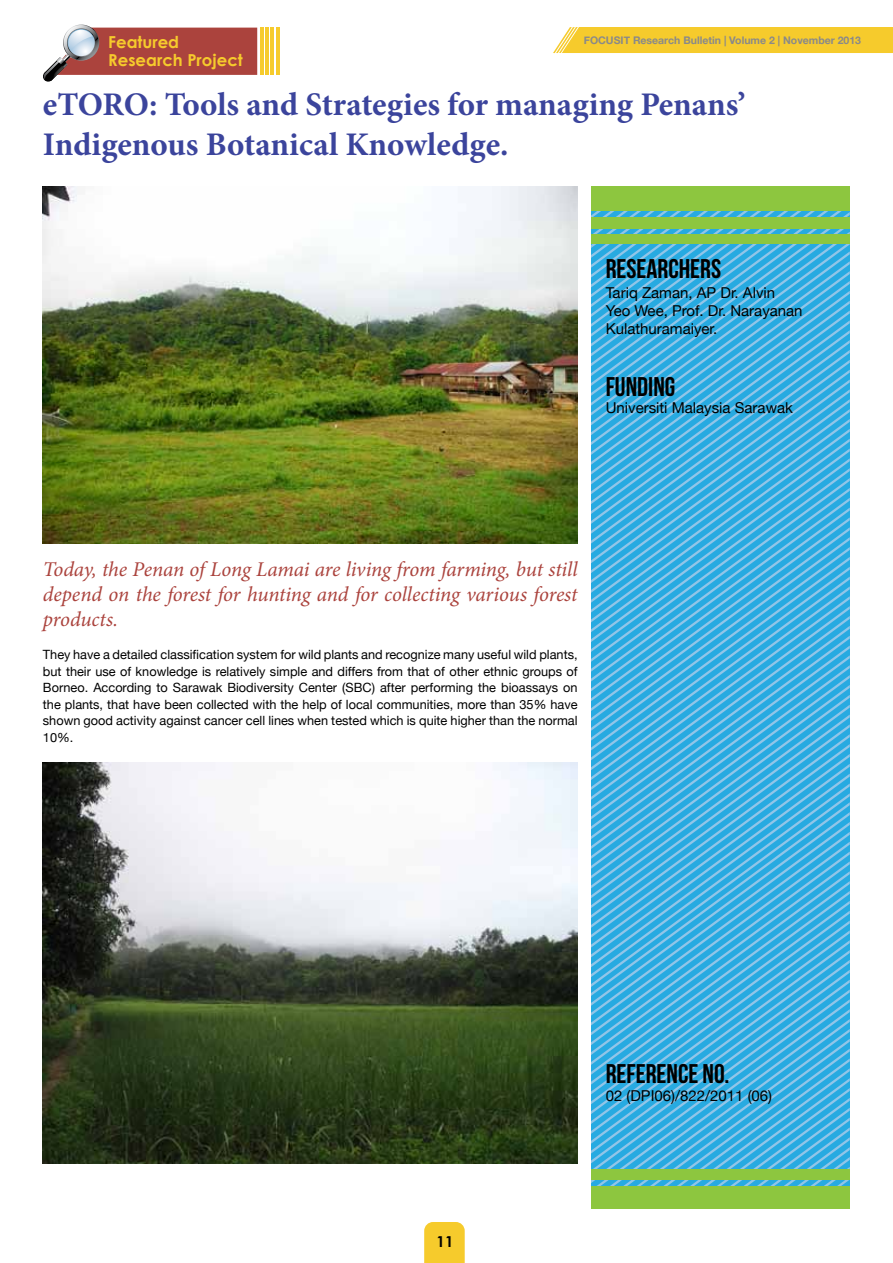
<style>
.page{position:relative;width:893px;height:1263px;background:#fff}
.page>*{position:absolute;margin:0;border:0;box-sizing:border-box;transform-origin:0 0}
.t1{font:700 33px/39.6px "Minion Pro";color:#3b449c}
.t2{font:27px "Bebas Neue";color:#000}
.t3{font:italic 21px/25.2px "Minion Pro";letter-spacing:-.01em;color:#ab433d;text-align:justify}
.t4{font:700 16.5px/18px "Century Gothic";color:#f6cb2c}
.t5{font:15px/18px "Helvetica Neue";color:#000}
.t6{font:700 15px "Century Gothic";color:#000}
.t7{font:12.75px/16.5px "Helvetica Neue";color:#000;text-align:justify}
.t8{font:700 10.5px "Helvetica Neue";color:#89898a}
</style>
<div class="page">
<svg style="left:591px;top:212px;width:259px;height:5px"></svg>
<svg style="left:591px;top:228px;width:259px;height:4px"></svg>
<svg style="left:591px;top:244px;width:259px;height:7px;fill:#27aae1"></svg>
<svg style="left:591px;top:251px;width:259px;height:10px;fill:#27aae1"></svg>
<svg style="left:591px;top:261px;width:259px;height:10px;fill:#27aae1"></svg>
<svg style="left:591px;top:271px;width:259px;height:10px;fill:#27aae1"></svg>
<svg style="left:591px;top:281px;width:259px;height:10px;fill:#27aae1"></svg>
<svg style="left:591px;top:291px;width:259px;height:10px;fill:#27aae1"></svg>
<svg style="left:591px;top:301px;width:259px;height:9px;fill:#27aae1"></svg>
<svg style="left:591px;top:310px;width:259px;height:10px;fill:#27aae1"></svg>
<svg style="left:591px;top:320px;width:259px;height:10px;fill:#27aae1"></svg>
<svg style="left:591px;top:330px;width:259px;height:10px;fill:#27aae1"></svg>
<svg style="left:591px;top:340px;width:259px;height:10px;fill:#27aae1"></svg>
<svg style="left:591px;top:350px;width:259px;height:10px;fill:#27aae1"></svg>
<svg style="left:591px;top:360px;width:259px;height:10px;fill:#27aae1"></svg>
<svg style="left:591px;top:370px;width:259px;height:9px;fill:#27aae1"></svg>
<svg style="left:591px;top:379px;width:259px;height:10px;fill:#27aae1"></svg>
<svg style="left:591px;top:389px;width:259px;height:10px;fill:#27aae1"></svg>
<svg style="left:591px;top:399px;width:259px;height:10px;fill:#27aae1"></svg>
<svg style="left:591px;top:409px;width:259px;height:10px;fill:#27aae1"></svg>
<svg style="left:591px;top:419px;width:259px;height:10px;fill:#27aae1"></svg>
<svg style="left:591px;top:429px;width:259px;height:10px;fill:#27aae1"></svg>
<svg style="left:591px;top:439px;width:259px;height:9px;fill:#27aae1"></svg>
<svg style="left:591px;top:448px;width:259px;height:10px;fill:#27aae1"></svg>
<svg style="left:591px;top:458px;width:259px;height:10px;fill:#27aae1"></svg>
<svg style="left:591px;top:468px;width:259px;height:10px;fill:#27aae1"></svg>
<svg style="left:591px;top:478px;width:259px;height:10px;fill:#27aae1"></svg>
<svg style="left:591px;top:488px;width:259px;height:10px;fill:#27aae1"></svg>
<svg style="left:591px;top:498px;width:259px;height:10px;fill:#27aae1"></svg>
<svg style="left:591px;top:508px;width:259px;height:9px;fill:#27aae1"></svg>
<svg style="left:591px;top:517px;width:259px;height:10px;fill:#27aae1"></svg>
<svg style="left:591px;top:527px;width:259px;height:10px;fill:#27aae1"></svg>
<svg style="left:591px;top:537px;width:259px;height:10px;fill:#27aae1"></svg>
<svg style="left:591px;top:547px;width:259px;height:10px;fill:#27aae1"></svg>
<svg style="left:591px;top:557px;width:259px;height:10px;fill:#27aae1"></svg>
<svg style="left:591px;top:567px;width:259px;height:9px;fill:#27aae1"></svg>
<svg style="left:591px;top:576px;width:259px;height:10px;fill:#27aae1"></svg>
<svg style="left:591px;top:586px;width:259px;height:10px;fill:#27aae1"></svg>
<svg style="left:591px;top:596px;width:259px;height:10px;fill:#27aae1"></svg>
<svg style="left:591px;top:606px;width:259px;height:10px;fill:#27aae1"></svg>
<svg style="left:591px;top:616px;width:259px;height:10px;fill:#27aae1"></svg>
<svg style="left:591px;top:626px;width:259px;height:10px;fill:#27aae1"></svg>
<svg style="left:591px;top:636px;width:259px;height:9px;fill:#27aae1"></svg>
<svg style="left:591px;top:645px;width:259px;height:10px;fill:#27aae1"></svg>
<svg style="left:591px;top:655px;width:259px;height:10px;fill:#27aae1"></svg>
<svg style="left:591px;top:665px;width:259px;height:10px;fill:#27aae1"></svg>
<svg style="left:591px;top:675px;width:259px;height:10px;fill:#27aae1"></svg>
<svg style="left:591px;top:685px;width:259px;height:10px;fill:#27aae1"></svg>
<svg style="left:591px;top:695px;width:259px;height:10px;fill:#27aae1"></svg>
<svg style="left:591px;top:705px;width:259px;height:9px;fill:#27aae1"></svg>
<svg style="left:591px;top:714px;width:259px;height:10px;fill:#27aae1"></svg>
<svg style="left:591px;top:724px;width:259px;height:10px;fill:#27aae1"></svg>
<svg style="left:591px;top:734px;width:259px;height:10px;fill:#27aae1"></svg>
<svg style="left:591px;top:744px;width:259px;height:10px;fill:#27aae1"></svg>
<svg style="left:591px;top:754px;width:259px;height:10px;fill:#27aae1"></svg>
<svg style="left:591px;top:764px;width:259px;height:10px;fill:#27aae1"></svg>
<svg style="left:591px;top:774px;width:259px;height:9px;fill:#27aae1"></svg>
<svg style="left:591px;top:783px;width:259px;height:10px;fill:#27aae1"></svg>
<svg style="left:591px;top:793px;width:259px;height:9px;fill:#27aae1"></svg>
<svg style="left:591px;top:802px;width:259px;height:10px;fill:#27aae1"></svg>
<svg style="left:591px;top:812px;width:259px;height:10px;fill:#27aae1"></svg>
<svg style="left:591px;top:822px;width:259px;height:10px;fill:#27aae1"></svg>
<svg style="left:591px;top:832px;width:259px;height:10px;fill:#27aae1"></svg>
<svg style="left:591px;top:842px;width:259px;height:9px;fill:#27aae1"></svg>
<svg style="left:591px;top:851px;width:259px;height:10px;fill:#27aae1"></svg>
<svg style="left:591px;top:861px;width:259px;height:10px;fill:#27aae1"></svg>
<svg style="left:591px;top:871px;width:259px;height:10px;fill:#27aae1"></svg>
<svg style="left:591px;top:881px;width:259px;height:10px;fill:#27aae1"></svg>
<svg style="left:591px;top:891px;width:259px;height:10px;fill:#27aae1"></svg>
<svg style="left:591px;top:901px;width:259px;height:10px;fill:#27aae1"></svg>
<svg style="left:591px;top:911px;width:259px;height:9px;fill:#27aae1"></svg>
<svg style="left:591px;top:920px;width:259px;height:10px;fill:#27aae1"></svg>
<svg style="left:591px;top:930px;width:259px;height:10px;fill:#27aae1"></svg>
<svg style="left:591px;top:940px;width:259px;height:10px;fill:#27aae1"></svg>
<svg style="left:591px;top:950px;width:259px;height:10px;fill:#27aae1"></svg>
<svg style="left:591px;top:960px;width:259px;height:10px;fill:#27aae1"></svg>
<svg style="left:591px;top:970px;width:259px;height:9px;fill:#27aae1"></svg>
<svg style="left:591px;top:979px;width:259px;height:10px;fill:#27aae1"></svg>
<svg style="left:591px;top:989px;width:259px;height:10px;fill:#27aae1"></svg>
<svg style="left:591px;top:999px;width:259px;height:10px;fill:#27aae1"></svg>
<svg style="left:591px;top:1009px;width:259px;height:177px;fill:#27aae1"></svg>
<svg style="left:592px;top:1019px;width:258px;height:167px;fill:#27aae1"></svg>
<svg style="left:605px;top:1029px;width:245px;height:157px"></svg>
<div style="left:591px;top:186px;width:259px;height:25px;background:#8dc63f"></div>
<div style="left:591px;top:1186px;width:259px;height:23px;background:#8dc63f"></div>
<div style="left:591px;top:1169px;width:259px;height:10px;background:#8dc63f"></div>
<div style="left:591px;top:217px;width:259px;height:11px;background:#8dc63f"></div>
<div style="left:591px;top:235px;width:259px;height:9px;background:#8dc63f"></div>
<div style="left:553px;top:27px;width:340px;height:26px;background:#f6cb2c"></div>
<div style="left:424px;top:1222px;width:41px;height:41px;background:#f6cb2c"></div>
<img style="left:43px;top:186px;width:535px;height:358px">
<img style="left:43px;top:763px;width:535px;height:401px">
<hr style="left:260px;top:28px;width:4px;height:47px;background:#f6cb2c">
<hr style="left:265px;top:28px;width:4px;height:47px;background:#f6cb2c">
<hr style="left:270px;top:28px;width:4px;height:47px;background:#f6cb2c">
<hr style="left:276px;top:28px;width:4px;height:47px;background:#f6cb2c">
<svg style="left:43px;top:25px;width:214px;height:57px"></svg>
<p class="t4" style="left:108px;top:33px;width:136px">Featured<br>Research Project</p>
<p class="t8" style="left:584px;top:34px;width:279px">FOCUSIT Research Bulletin | Volume 2 | November 2013</p>
<h1 class="t1" style="left:43px;top:85px;width:704px">eTORO: Tools and Strategies for managing Penans’<br>Indigenous Botanical Knowledge.</h1>
<h2 class="t2" style="left:606px;top:254px;width:117px">RESEARCHERS</h2>
<p class="t5" style="left:606px;top:283px;width:198px">Tariq Zaman, AP Dr. Alvin<br>Yeo Wee, Prof. Dr. Narayanan<br>Kulathuramaiyer.</p>
<h2 class="t2" style="left:606px;top:371px;width:71px">FUNDING</h2>
<p class="t5" style="left:606px;top:399px;width:189px">Universiti Malaysia Sarawak</p>
<h3 class="t3" style="left:43px;top:556px;width:536px">Today, the Penan of Long Lamai are living from farming, but still depend on the forest for hunting and for collecting various forest products.</h3>
<p class="t7" style="left:43px;top:646px;width:536px">They have a detailed classification system for wild plants and recognize many useful wild plants, but their use of knowledge is relatively simple and differs from that of other ethnic groups of Borneo. According to Sarawak Biodiversity Center (SBC) after performing the bioassays on the plants, that have been collected with the help of local communities, more than 35% have shown good activity against cancer cell lines when tested which is quite higher than the normal 10%.</p>
<p class="t6" style="left:437px;top:1230px;width:18px">11</p>
<h2 class="t2" style="left:606px;top:1058px;width:125px">REFERENCE NO.</h2>
<p class="t5" style="left:606px;top:1087px;width:168px">02 (DPI06)/822/2011 (06)</p>
</div>
